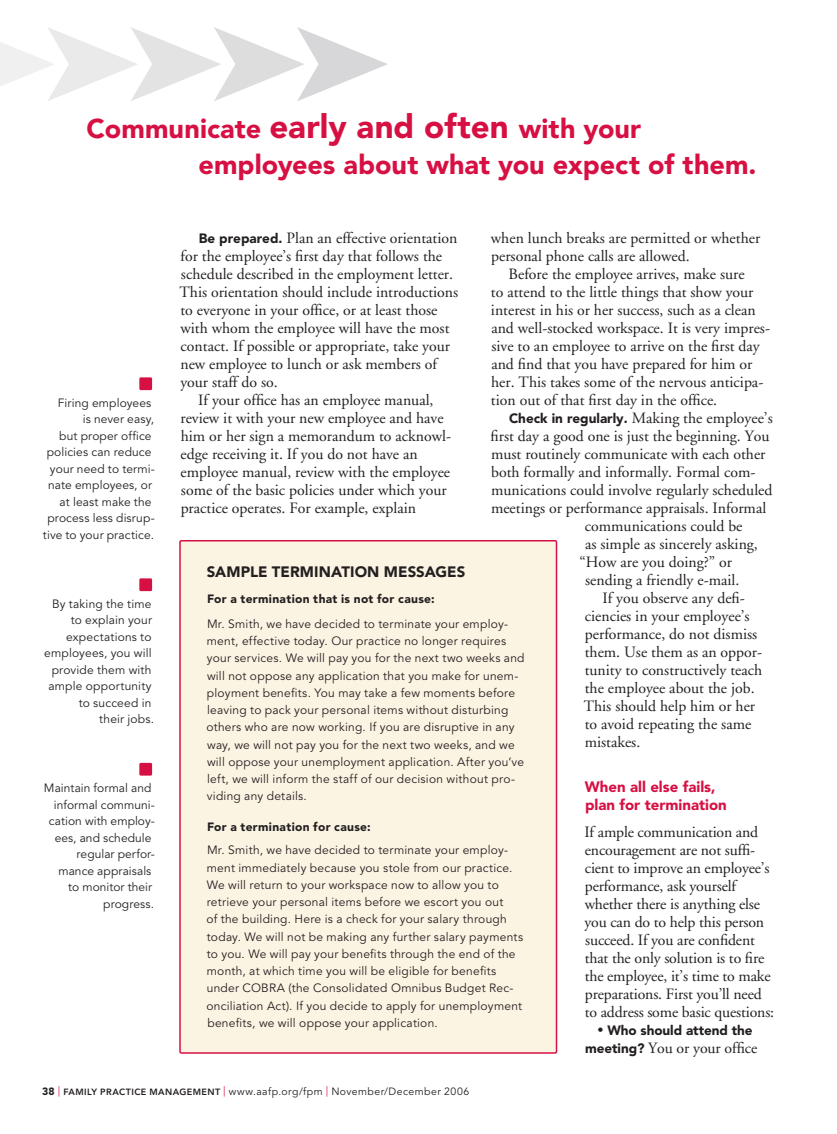
<style>
.page{position:relative;width:837px;height:1134px;background:#fff}
.page>*{position:absolute;margin:0;border:0;box-sizing:border-box;transform-origin:0 0}
.t1{font:900 27px/36px "Avenir LT Std";letter-spacing:.005em;color:#d71043}
.t2{font:15.75px/18px "Adobe Garamond";color:#231f20}
.t3{font:900 15px/18px "Avenir LT Std";color:#d71043}
.t4{font:900 15px "Avenir LT Std";letter-spacing:.005em;color:#231f20}
.t5{font:900 13.5px "Avenir LT Std";letter-spacing:-.005em;color:#231f20}
.t6{font:12px/16.5px "Avenir LT Std";letter-spacing:.015em;color:#231f20;text-align:right}
.t7{font:900 12px "Avenir LT Std";letter-spacing:.025em;color:#231f20}
.t8{font:10.5px "Avenir LT Std";letter-spacing:.04em;color:#231f20}
.s1{font-size:33px}
.s2{font-family:"Avenir LT Std";font-weight:900;font-size:13.5px}
.s3{font-family:"Adobe Garamond";font-weight:400;font-size:15.75px}
.s4{font-weight:900}
.s5{font-family:"Adobe Garamond";color:#d71043}
.s6{font-weight:800;font-size:9px}
</style>
<div class="page">
<div style="left:139px;top:377px;width:13px;height:13px;background:#d71043;border-radius:2px"></div>
<div style="left:139px;top:578px;width:13px;height:13px;background:#d71043;border-radius:2px"></div>
<div style="left:139px;top:763px;width:13px;height:13px;background:#d71043;border-radius:2px"></div>
<div style="left:180px;top:541px;width:376px;height:512px;background:#fcf4e3;border-radius:2px"></div>
<div style="left:179px;top:540px;width:378px;height:514px;border:2px solid #d71043;border-radius:2px"></div>
<svg style="left:0;top:27px;width:388px;height:74px"></svg>
<h1 class="t1" style="left:198px;top:110px;width:560px;text-indent:-112px">Communicate <span class="s1">early and often</span> with your employees about what you expect of them.</h1>
<p class="t6" style="left:43px;top:395px;width:113px">Firing employees<br>is never easy,<br>but proper office policies can reduce your need to termi&shy;nate employees, or at least make the process less disrup&shy;tive to your practice.</p>
<p class="t6" style="left:44px;top:596px;width:111px">By taking the time to explain your expectations to employees, you will provide them with ample opportunity to succeed in<br>their jobs.</p>
<p class="t6" style="left:44px;top:780px;width:112px">Maintain formal and informal communi&shy;cation with employ&shy;ees, and schedule regular perfor&shy;mance appraisals<br>to monitor their progress.</p>
<p class="t2" style="left:199px;top:229px;width:260px"><span class="s2">Be prepared.</span> Plan an effective orientation</p>
<p class="t2" style="left:181px;top:247px;width:263px">for the employee’s first day that follows the</p>
<p class="t2" style="left:181px;top:265px;width:274px">schedule described in the employment letter.</p>
<p class="t2" style="left:180px;top:283px;width:280px">This orientation should include introductions</p>
<p class="t2" style="left:180px;top:301px;width:259px">to everyone in your office, or at least those</p>
<p class="t2" style="left:180px;top:319px;width:271px">with whom the employee will have the most</p>
<p class="t2" style="left:181px;top:337px;width:271px">contact. If possible or appropriate, take your</p>
<p class="t2" style="left:180px;top:355px;width:258px">new employee to lunch or ask members of</p>
<p class="t2" style="left:180px;top:373px;width:99px">your staff do so.</p>
<p class="t2" style="left:198px;top:391px;width:237px">If your office has an employee manual,</p>
<p class="t2" style="left:180px;top:409px;width:265px">review it with your new employee and have</p>
<p class="t2" style="left:181px;top:427px;width:272px">him or her sign a memorandum to acknowl-</p>
<p class="t2" style="left:181px;top:445px;width:239px">edge receiving it. If you do not have an</p>
<p class="t2" style="left:181px;top:463px;width:271px">employee manual, review with the employee</p>
<p class="t2" style="left:181px;top:481px;width:267px">some of the basic policies under which your</p>
<p class="t2" style="left:181px;top:499px;width:237px">practice operates. For example, explain</p>
<p class="t2" style="left:491px;top:229px;width:271px">when lunch breaks are permitted or whether personal phone calls are allowed.</p>
<p class="t2" style="left:491px;top:265px;width:281px;text-indent:18px">Before the employee arrives, make sure<br>to attend to the little things that show your interest in his or her success, such as a clean and well-stocked workspace. It is very impres&shy;sive to an employee to arrive on the first day and find that you have prepared for him or her. This takes some of the nervous anticipa&shy;tion out of that first day in the office.</p>
<p class="t2" style="left:509px;top:409px;width:265px"><span class="s2">Check in regularly.</span> Making the employee’s</p>
<p class="t2" style="left:491px;top:427px;width:281px">first day a good one is just the beginning. You</p>
<p class="t2" style="left:491px;top:445px;width:276px">must routinely communicate with each other</p>
<p class="t2" style="left:491px;top:463px;width:266px">both formally and informally. Formal com-</p>
<p class="t2" style="left:491px;top:481px;width:283px">munications could involve regularly scheduled</p>
<p class="t2" style="left:491px;top:499px;width:277px">meetings or performance appraisals. Informal</p>
<p class="t2" style="left:585px;top:517px;width:159px">communications could be</p>
<p class="t2" style="left:585px;top:535px;width:174px">as simple as sincerely asking,</p>
<p class="t2" style="left:579px;top:553px;width:154px">“How are you doing?” or</p>
<p class="t2" style="left:585px;top:571px;width:156px">sending a friendly e-mail.</p>
<p class="t2" style="left:602px;top:589px;width:144px">If you observe any defi-</p>
<p class="t2" style="left:585px;top:607px;width:166px">ciencies in your employee’s</p>
<p class="t2" style="left:585px;top:625px;width:174px">performance, do not dismiss</p>
<p class="t2" style="left:585px;top:643px;width:179px">them. Use them as an oppor-</p>
<p class="t2" style="left:585px;top:661px;width:179px">tunity to constructively teach</p>
<p class="t2" style="left:585px;top:679px;width:171px">the employee about the job.</p>
<p class="t2" style="left:584px;top:697px;width:173px">This should help him or her</p>
<p class="t2" style="left:585px;top:715px;width:168px">to avoid repeating the same</p>
<p class="t2" style="left:585px;top:733px;width:57px">mistakes.</p>
<p class="t3" style="left:585px;top:778px;width:144px">When all else fails, plan for termination</p>
<p class="t2" style="left:584px;top:823px;width:191px">If ample communication and encouragement are not suffi&shy;cient to improve an employee’s performance, ask yourself whether there is anything else you can do to help this person succeed. If you are confident that the only solution is to fire the employee, it’s time to make preparations. First you’ll need to address some basic questions:</p>
<p class="t5" style="left:597px;top:1022px;width:157px"><span class="s3">•</span> Who should attend the</p>
<p class="t2" style="left:585px;top:1039px;width:174px"><span class="s2">meeting?</span> You or your office</p>
<p class="t4" style="left:207px;top:563px;width:260px">SAMPLE TERMINATION MESSAGES</p>
<p class="t7" style="left:207px;top:592px;width:229px">For a termination that is not for cause:</p>
<p class="t6" style="left:206px;top:615px;width:320px;line-height:17.2px;text-align:left">Mr. Smith, we have decided to terminate your employ&shy;ment, effective today. Our practice no longer requires your services. We will pay you for the next two weeks and will not oppose any application that you make for unem&shy;ployment benefits. You may take a few moments before leaving to pack your personal items without disturbing others who are now working. If you are disruptive in any way, we will not pay you for the next two weeks, and we will oppose your unemployment application. After you’ve left, we will inform the staff of our decision without pro&shy;viding any details.</p>
<p class="t7" style="left:207px;top:820px;width:165px">For a termination for cause:</p>
<p class="t6" style="left:206px;top:842px;width:318px;line-height:17.2px;text-align:left">Mr. Smith, we have decided to terminate your employ&shy;ment immediately because you stole from our practice.<br>We will return to your workspace now to allow you to retrieve your personal items before we escort you out<br>of the building. Here is a check for your salary through today. We will not be making any further salary payments to you. We will pay your benefits through the end of the month, at which time you will be eligible for benefits under COBRA (the Consolidated Omnibus Budget Rec&shy;onciliation Act). If you decide to apply for unemployment benefits, we will oppose your application.</p>
<p class="t8" style="left:42px;top:1086px;width:429px"><span class="s4">38</span> <span class="s5">|</span> <span class="s6">FAMILY PRACTICE MANAGEMENT</span> <span class="s5">|</span> www.aafp.org/fpm <span class="s5">|</span> November/December 2006</p>
</div>
